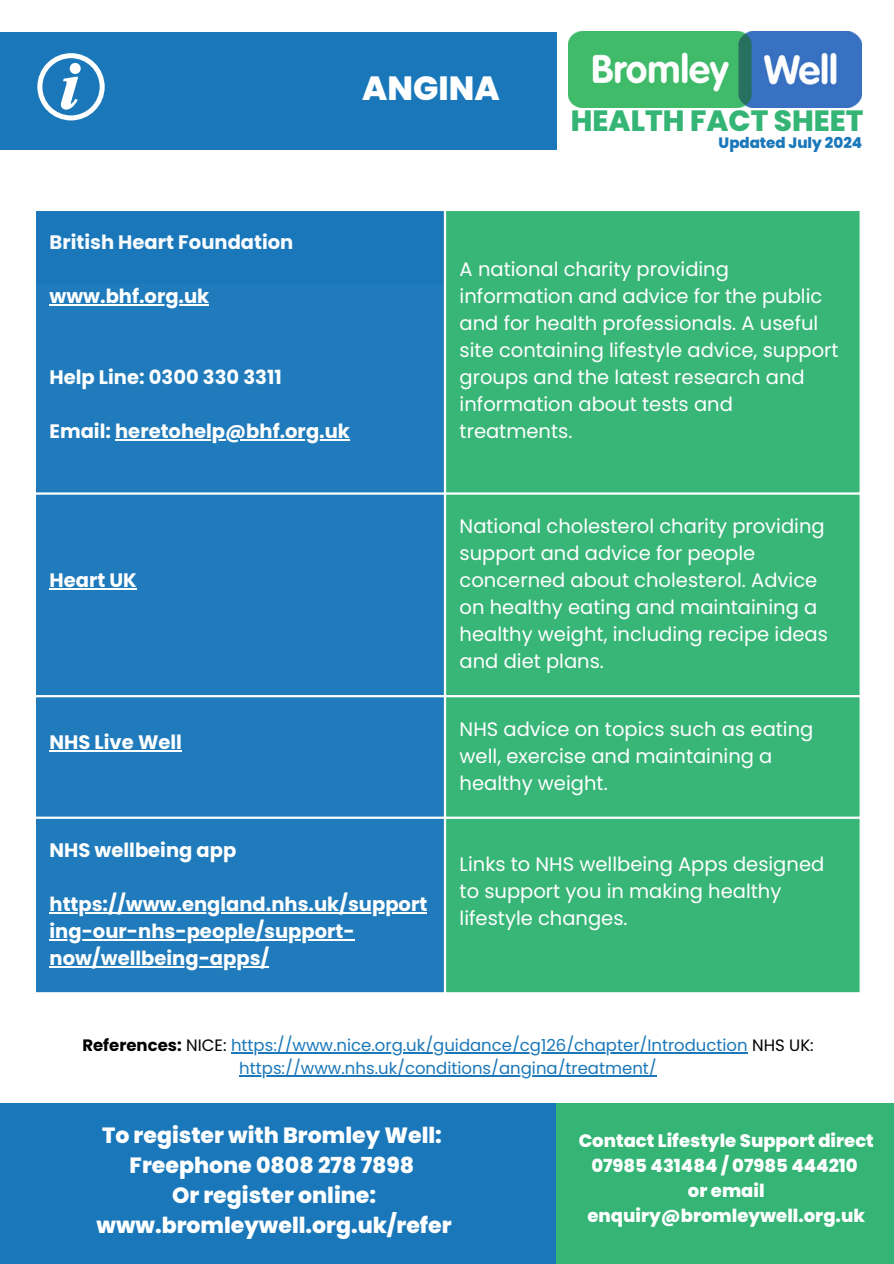
<style>
.page{position:relative;width:894px;height:1264px;background:#fff}
.page>*{position:absolute;margin:0;border:0;box-sizing:border-box;transform-origin:0 0}
.t1{font:800 33.45px "Poppins";color:#fff}
.t2{font:800 29.25px "Poppins";color:#34b575}
.t3{font:800 22.05px/30.2px "Poppins";color:#fff;text-align:center}
.t4{font:19.5px/27px "Poppins";color:#fff}
.t5{font:700 19.5px/27px "Poppins";color:#fff}
.t6{font:800 18px/24.8px "Poppins";color:#fff;text-align:center}
.t7{font:16.5px "Poppins";color:#1a78ba}
.t8{font:800 15px "Poppins";color:#1a78ba}
.s1{font-weight:700;color:#000}
.s2{color:#000}
</style>
<div class="page">
<div style="left:0;top:32px;width:556px;height:117px;background:#1a78ba"></div>
<div style="left:0;top:1103px;width:556px;height:160px;background:#1a78ba"></div>
<div style="left:556px;top:1103px;width:337px;height:160px;background:#34b575"></div>
<div style="left:36px;top:211px;width:408px;height:781px;background:#1f7bbb"></div>
<div style="left:446px;top:211px;width:413px;height:781px;background:#38b678"></div>
<hr style="left:49px;top:304px;width:160px;height:1px;background:#fff">
<hr style="left:115px;top:439px;width:235px;height:1px;background:#fff">
<hr style="left:49px;top:588px;width:88px;height:1px;background:#fff">
<hr style="left:49px;top:750px;width:133px;height:1px;background:#fff">
<hr style="left:49px;top:912px;width:378px;height:1px;background:#fff">
<hr style="left:49px;top:939px;width:306px;height:1px;background:#fff">
<hr style="left:49px;top:966px;width:220px;height:1px;background:#fff">
<hr style="left:34px;top:492px;width:827px;height:2px;background:#fff">
<hr style="left:34px;top:695px;width:827px;height:2px;background:#fff">
<hr style="left:34px;top:816px;width:827px;height:2px;background:#fff">
<svg style="left:37px;top:53px;width:68px;height:67px"></svg>
<hr style="left:231px;top:1052px;width:516px;height:1px;background:#1a78ba">
<hr style="left:239px;top:1074px;width:417px;height:2px;background:#1a78ba">
<img style="left:568px;top:31px;width:293px;height:77px">
<p class="t1" style="left:362px;top:65px;width:139px">ANGINA</p>
<p class="t2" style="left:570px;top:100px;width:294px">HEALTH FACT SHEET</p>
<p class="t8" style="left:718px;top:132px;width:145px">Updated July 2024</p>
<p class="t5" style="left:49px;top:229px;width:245px">British Heart Foundation</p>
<p class="t5" style="left:49px;top:283px;width:161px">www.bhf.org.uk</p>
<p class="t5" style="left:49px;top:364px;width:233px">Help Line: 0300 330 3311</p>
<p class="t5" style="left:49px;top:418px;width:302px">Email: heretohelp@bhf.org.uk</p>
<p class="t5" style="left:49px;top:566px;width:89px">Heart UK</p>
<p class="t5" style="left:49px;top:728px;width:134px">NHS Live Well</p>
<p class="t4" style="left:459px;top:256px;width:380px">A national charity providing information and advice for the public and for health professionals. A useful site containing lifestyle advice, support groups and the latest research and information about tests and treatments.</p>
<p class="t4" style="left:459px;top:512px;width:370px">National cholesterol charity providing support and advice for people concerned about cholesterol. Advice on healthy eating and maintaining a healthy weight, including recipe ideas and diet plans.</p>
<p class="t4" style="left:459px;top:715px;width:355px">NHS advice on topics such as eating well, exercise and maintaining a healthy weight.</p>
<p class="t5" style="left:49px;top:836px;width:188px">NHS wellbeing app</p>
<p class="t5" style="left:49px;top:890px;width:379px">https://www.england.nhs.uk/support ing-our-nhs-people/support&shy;now/wellbeing-apps/</p>
<p class="t4" style="left:459px;top:850px;width:366px">Links to NHS wellbeing Apps designed to support you in making healthy lifestyle changes.</p>
<h2 class="t7" style="left:82px;top:1033px;width:732px"><span class="s1">References:</span> <span class="s2">NICE:</span> https://www.nice.org.uk/guidance/cg126/chapter/Introduction <span class="s2">NHS UK:</span></h2>
<p class="t7" style="left:239px;top:1056px;width:419px">https://www.nhs.uk/conditions/angina/treatment/</p>
<h1 class="t3" style="left:97px;top:1120px;width:356px">To register with Bromley Well:<br>Freephone 0808 278 7898<br>Or register online: www.bromleywell.org.uk/refer</h1>
<p class="t6" style="left:578px;top:1128px;width:296px">Contact Lifestyle Support direct<br>07985 431484 / 07985 444210<br>or email enquiry@bromleywell.org.uk</p>
</div>
